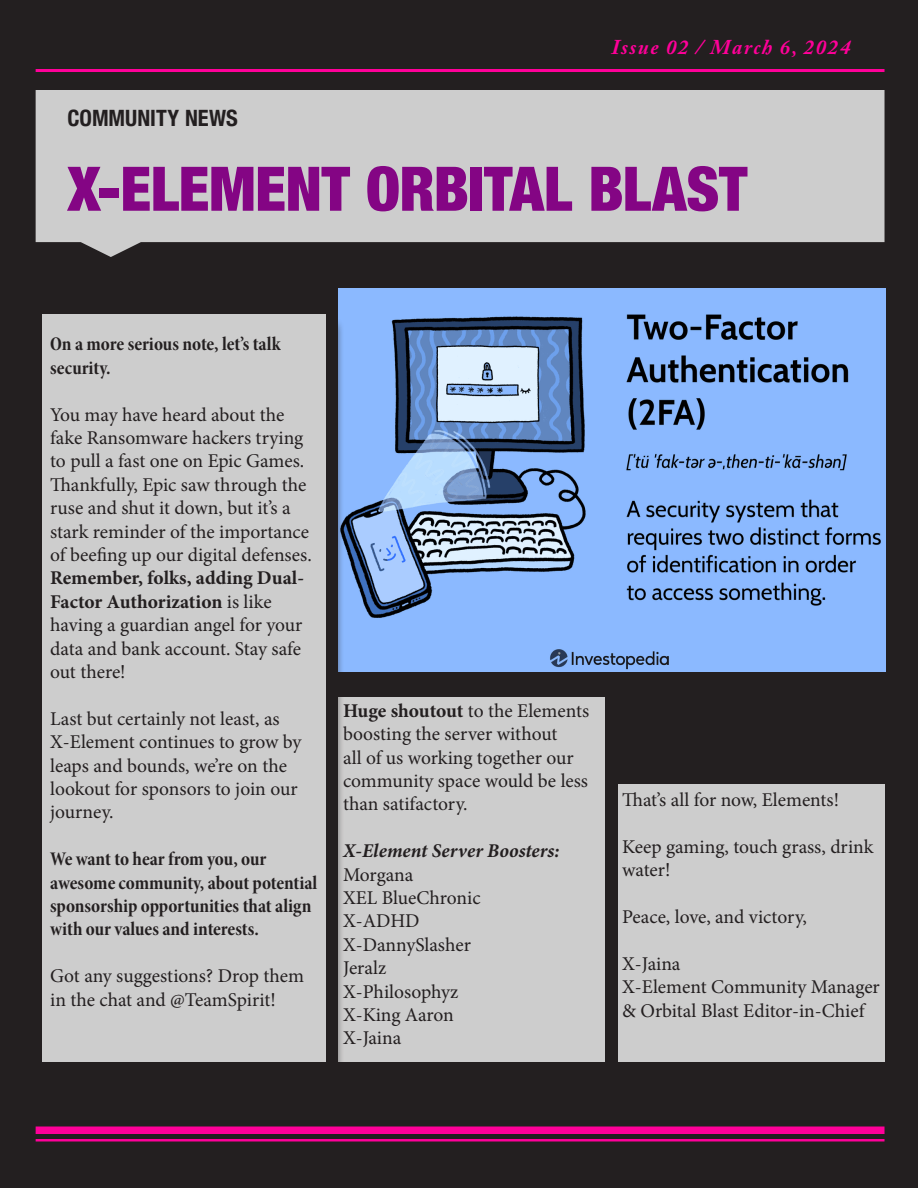
<style>
.page{position:relative;width:918px;height:1188px;background:#231f20}
.page>*{position:absolute;margin:0;border:0;box-sizing:border-box;transform-origin:0 0}
.Headline{font:900 condensed 61.5px "Helvetica Neue";letter-spacing:-.01em;color:#840584}
.Subhead{font:700 condensed 22.5px "Helvetica Neue";color:#231f20}
.t1{font:italic 700 21px "Adobe Caslon Pro";letter-spacing:.075em;color:#f09}
.t2{font:19.5px/23.4px "Minion Pro";letter-spacing:-.005em;color:#231f20}
.t3{font:19.5px/23.4px "Minion Pro Bold Cn Subh";letter-spacing:-.005em;color:#231f20}
.t4{font:italic 700 19.5px/23.4px "Minion Pro";letter-spacing:.005em;color:#231f20}
.s1{font-weight:700}
.s2{font-weight:400;font-style:normal}
</style>
<div class="page">
<div style="left:36px;top:1126px;width:849px;height:8px;background:#f09"></div>
<hr style="left:36px;top:1139px;width:849px;height:3px;background:#f09">
<img style="left:338px;top:288px;width:548px;height:384px">
<div style="left:338px;top:698px;width:267px;height:364px;background:#cdcdcd"></div>
<div style="left:618px;top:785px;width:267px;height:277px;background:#cdcdcd"></div>
<div style="left:44px;top:317px;width:300px;height:764px;background:#231f20;opacity:.75"></div>
<div style="left:42px;top:315px;width:284px;height:747px;background:#cdcdcd"></div>
<svg style="left:36px;top:90px;width:849px;height:167px;background:#bebebe"></svg>
<hr style="left:36px;top:69px;width:849px;height:3px;background:#f09">
<p class="t1" style="left:612px;top:34px;width:240px">Issue 02 / March 6, 2024</p>
<p class="Subhead" style="left:68px;top:99px;width:172px">COMMUNITY NEWS</p>
<p class="Headline" style="left:68px;top:138px;width:681px">X-ELEMENT ORBITAL BLAST</p>
<p class="t3" style="left:50px;top:332px;width:232px">On a more serious note, let’s talk security.</p>
<p class="t2" style="left:50px;top:403px;width:263px">You may have heard about the fake Ransomware hackers trying to pull a fast one on Epic Games.<br>Thankfully, Epic saw through the ruse and shut it down, but it’s a stark reminder of the importance of beefing up our digital defenses.<br><span class="s1">Remember, folks, adding Dual-<br>Factor Authorization</span> is like having a guardian angel for your data and bank account. Stay safe out there!</p>
<p class="t2" style="left:50px;top:707px;width:253px">Last but certainly not least, as<br>X-Element continues to grow by leaps and bounds, we’re on the lookout for sponsors to join our journey.</p>
<p class="t3" style="left:50px;top:847px;width:269px">We want to hear from you, our awesome community, about potential sponsorship opportunities that align with our values and interests.</p>
<p class="t2" style="left:50px;top:964px;width:255px">Got any suggestions? Drop them in the chat and @TeamSpirit!</p>
<p class="t2" style="left:343px;top:699px;width:248px"><span class="s1">Huge shoutout</span> to the Elements boosting the server without<br>all of us working together our community space would be less than satifactory.</p>
<p class="t4" style="left:343px;top:839px;width:218px">X-Element Server Boosters:<br><span class="s2">Morgana</span></p>
<p class="t2" style="left:343px;top:886px;width:139px">XEL BlueChronic</p>
<p class="t2" style="left:343px;top:910px;width:78px">X-ADHD</p>
<p class="t2" style="left:343px;top:933px;width:129px">X-DannySlasher</p>
<p class="t2" style="left:343px;top:956px;width:45px">Jeralz</p>
<p class="t2" style="left:343px;top:980px;width:117px">X-Philosophyz</p>
<p class="t2" style="left:343px;top:1003px;width:112px">X-King Aaron</p>
<p class="t2" style="left:343px;top:1027px;width:60px">X-Jaina</p>
<p class="t2" style="left:622px;top:788px;width:218px">That’s all for now, Elements!</p>
<p class="t2" style="left:622px;top:835px;width:253px">Keep gaming, touch grass, drink water!</p>
<p class="t2" style="left:622px;top:905px;width:186px">Peace, love, and victory,</p>
<p class="t2" style="left:622px;top:952px;width:60px">X-Jaina</p>
<p class="t2" style="left:622px;top:976px;width:259px">X-Element Community Manager &amp; Orbital Blast Editor-in-Chief</p>
</div>
